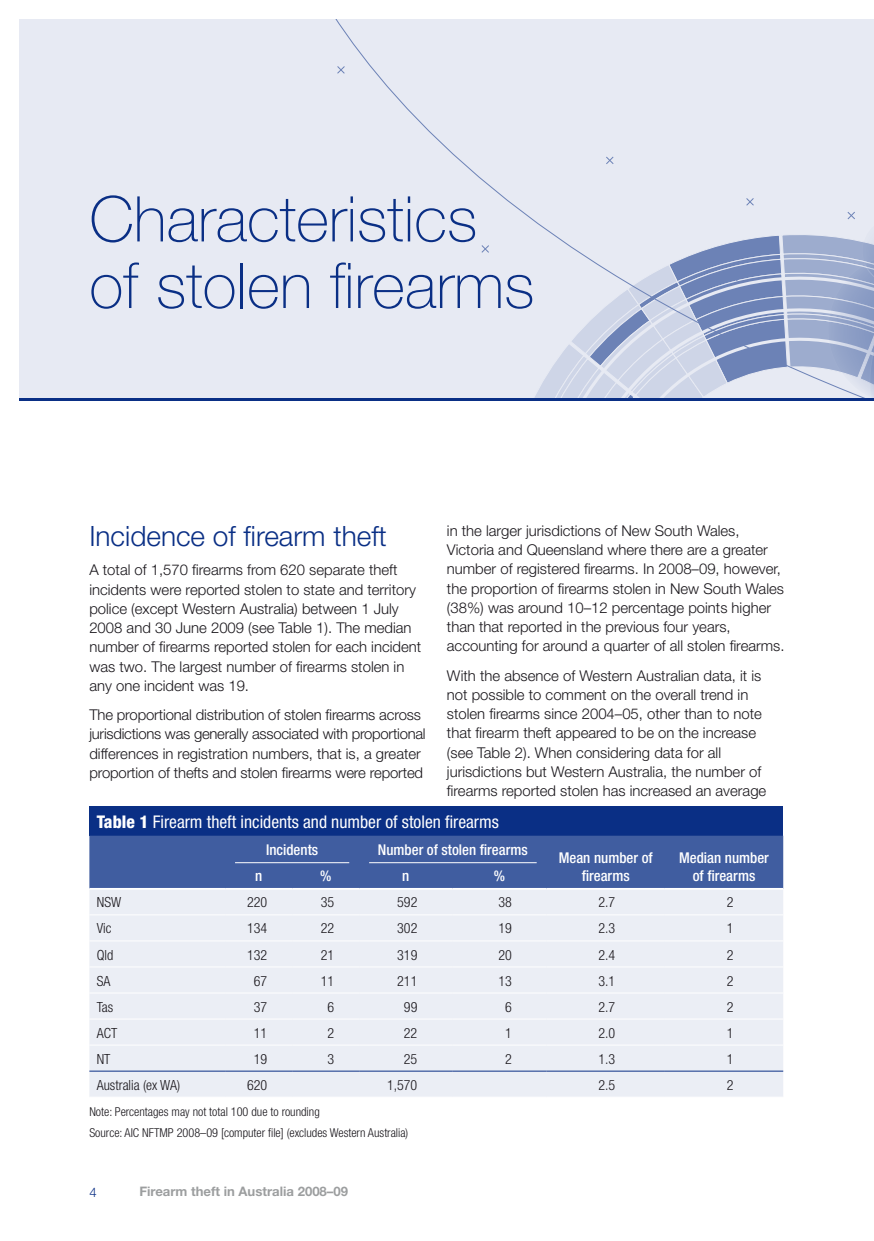
<style>
.page{position:relative;width:874px;height:1241px;background:#fff}
.page>*{position:absolute;margin:0;border:0;box-sizing:border-box;transform-origin:0 0}
.t1{font:100 63px/66.5px "Helvetica Neue LT";color:#0a2f85}
.t2{font:300 28px "Helvetica Neue LT";color:#0a2f85}
.t3{font:condensed 17.5px "Helvetica Neue LT";color:#fff}
.t4{font:300 14.88px/19.2px "Helvetica Neue LT";color:#1a171c}
.t5{font:500 condensed 14.88px/18.4px "Helvetica Neue LT";color:#fff;text-align:center}
.t6{font:300 condensed 14px "Helvetica Neue LT";color:#1a171c}
.t7{font:700 13.12px "Helvetica Neue LT";color:#9c9e9f}
.t8{font:300 13.12px "Helvetica Neue LT";color:#0a2f85}
.t9{font:300 condensed 12.25px/20.7px "Helvetica Neue LT";color:#1a171c}
.s1{font-weight:800}
</style>
<div class="page">
<div style="left:20px;top:20px;width:853px;height:378px;background:#e7eaf3"></div>
<svg style="left:337px;top:66px;width:8px;height:8px"></svg>
<svg style="left:481px;top:245px;width:8px;height:8px"></svg>
<svg style="left:606px;top:156px;width:7px;height:8px"></svg>
<svg style="left:528px;top:198px;width:345px;height:200px"></svg>
<hr style="left:20px;top:398px;width:853px;height:2px;background:#0a2f85">
<div style="left:89px;top:806px;width:693px;height:29px;background:#0a2f85"></div>
<div style="left:89px;top:835px;width:693px;height:52px;background:#405da0"></div>
<div style="left:89px;top:890px;width:693px;height:206px;background:#ebeef5"></div>
<hr style="left:89px;top:914px;width:136px;height:1px;background:#fff">
<hr style="left:225px;top:914px;width:67px;height:1px;background:#fff">
<hr style="left:292px;top:914px;width:67px;height:1px;background:#fff">
<hr style="left:359px;top:914px;width:93px;height:1px;background:#fff">
<hr style="left:452px;top:914px;width:94px;height:1px;background:#fff">
<hr style="left:546px;top:914px;width:118px;height:1px;background:#fff">
<hr style="left:664px;top:914px;width:118px;height:1px;background:#fff">
<hr style="left:89px;top:940px;width:136px;height:1px;background:#fff">
<hr style="left:225px;top:940px;width:67px;height:1px;background:#fff">
<hr style="left:292px;top:940px;width:67px;height:1px;background:#fff">
<hr style="left:359px;top:940px;width:93px;height:1px;background:#fff">
<hr style="left:452px;top:940px;width:94px;height:1px;background:#fff">
<hr style="left:546px;top:940px;width:118px;height:1px;background:#fff">
<hr style="left:664px;top:940px;width:118px;height:1px;background:#fff">
<hr style="left:89px;top:966px;width:136px;height:1px;background:#fff">
<hr style="left:225px;top:966px;width:67px;height:1px;background:#fff">
<hr style="left:292px;top:966px;width:67px;height:1px;background:#fff">
<hr style="left:359px;top:966px;width:93px;height:1px;background:#fff">
<hr style="left:452px;top:966px;width:94px;height:1px;background:#fff">
<hr style="left:546px;top:966px;width:118px;height:1px;background:#fff">
<hr style="left:664px;top:966px;width:118px;height:1px;background:#fff">
<hr style="left:89px;top:992px;width:136px;height:1px;background:#fff">
<hr style="left:225px;top:992px;width:67px;height:1px;background:#fff">
<hr style="left:292px;top:992px;width:67px;height:1px;background:#fff">
<hr style="left:359px;top:992px;width:93px;height:1px;background:#fff">
<hr style="left:452px;top:992px;width:94px;height:1px;background:#fff">
<hr style="left:546px;top:992px;width:118px;height:1px;background:#fff">
<hr style="left:664px;top:992px;width:118px;height:1px;background:#fff">
<hr style="left:89px;top:1018px;width:136px;height:1px;background:#fff">
<hr style="left:225px;top:1018px;width:67px;height:1px;background:#fff">
<hr style="left:292px;top:1018px;width:67px;height:1px;background:#fff">
<hr style="left:359px;top:1018px;width:93px;height:1px;background:#fff">
<hr style="left:452px;top:1018px;width:94px;height:1px;background:#fff">
<hr style="left:546px;top:1018px;width:118px;height:1px;background:#fff">
<hr style="left:664px;top:1018px;width:118px;height:1px;background:#fff">
<hr style="left:89px;top:1044px;width:136px;height:1px;background:#fff">
<hr style="left:225px;top:1044px;width:67px;height:1px;background:#fff">
<hr style="left:292px;top:1044px;width:67px;height:1px;background:#fff">
<hr style="left:359px;top:1044px;width:93px;height:1px;background:#fff">
<hr style="left:452px;top:1044px;width:94px;height:1px;background:#fff">
<hr style="left:546px;top:1044px;width:118px;height:1px;background:#fff">
<hr style="left:664px;top:1044px;width:118px;height:1px;background:#fff">
<hr style="left:89px;top:1070px;width:136px;height:1px;background:#0a2f85">
<hr style="left:225px;top:1070px;width:67px;height:1px;background:#0a2f85">
<hr style="left:292px;top:1070px;width:67px;height:1px;background:#0a2f85">
<hr style="left:359px;top:1070px;width:93px;height:1px;background:#0a2f85">
<hr style="left:452px;top:1070px;width:94px;height:1px;background:#0a2f85">
<hr style="left:546px;top:1070px;width:118px;height:1px;background:#0a2f85">
<hr style="left:664px;top:1070px;width:118px;height:1px;background:#0a2f85">
<hr style="left:235px;top:862px;width:114px;height:1px;background:#fff">
<hr style="left:369px;top:862px;width:167px;height:1px;background:#fff">
<h1 class="t1" style="left:89px;top:186px;width:446px">Characteristics of stolen firearms</h1>
<p class="t4" style="left:446px;top:520px;width:339px">in the larger jurisdictions of New South Wales, Victoria and Queensland where there are a greater number of registered firearms. In 2008–09, however, the proportion of firearms stolen in New South Wales (38%) was around 10–12 percentage points higher than that reported in the previous four years, accounting for around a quarter of all stolen firearms.</p>
<p class="t4" style="left:446px;top:665px;width:321px">With the absence of Western Australian data, it is not possible to comment on the overall trend in stolen firearms since 2004–05, other than to note that firearm theft appeared to be on the increase (see Table 2). When considering data for all jurisdictions but Western Australia, the number of firearms reported stolen has increased an average</p>
<p class="t3" style="left:97px;top:811px;width:403px"><span class="s1">Table 1</span> Firearm theft incidents and number of stolen firearms</p>
<p class="t5" style="left:266px;top:840px;width:54px">Incidents</p>
<p class="t5" style="left:378px;top:840px;width:151px">Number of stolen firearms</p>
<p class="t5" style="left:558px;top:848px;width:95px">Mean number of firearms</p>
<p class="t5" style="left:678px;top:848px;width:91px">Median number</p>
<h2 class="t2" style="left:89px;top:519px;width:299px">Incidence of firearm theft</h2>
<p class="t4" style="left:89px;top:560px;width:333px">A total of 1,570 firearms from 620 separate theft incidents were reported stolen to state and territory police (except Western Australia) between 1 July 2008 and 30 June 2009 (see Table 1). The median number of firearms reported stolen for each incident was two. The largest number of firearms stolen in any one incident was 19.</p>
<p class="t4" style="left:89px;top:704px;width:337px">The proportional distribution of stolen firearms across jurisdictions was generally associated with proportional differences in registration numbers, that is, a greater proportion of thefts and stolen firearms were reported</p>
<p class="t5" style="left:255px;top:866px;width:9px">n</p>
<p class="t5" style="left:320px;top:866px;width:13px">%</p>
<p class="t5" style="left:402px;top:866px;width:9px">n</p>
<p class="t5" style="left:493px;top:866px;width:13px">%</p>
<p class="t5" style="left:692px;top:866px;width:64px">of firearms</p>
<p class="t6" style="left:97px;top:894px;width:26px">NSW</p>
<p class="t6" style="left:247px;top:894px;width:22px">220</p>
<p class="t6" style="left:321px;top:894px;width:15px">35</p>
<p class="t6" style="left:397px;top:894px;width:22px">592</p>
<p class="t6" style="left:498px;top:894px;width:15px">38</p>
<p class="t6" style="left:598px;top:894px;width:18px">2.7</p>
<p class="t6" style="left:726px;top:894px;width:8px">2</p>
<p class="t6" style="left:97px;top:920px;width:16px">Vic</p>
<p class="t6" style="left:247px;top:920px;width:22px">134</p>
<p class="t6" style="left:321px;top:920px;width:15px">22</p>
<p class="t6" style="left:397px;top:920px;width:22px">302</p>
<p class="t6" style="left:498px;top:920px;width:15px">19</p>
<p class="t6" style="left:598px;top:920px;width:18px">2.3</p>
<p class="t6" style="left:726px;top:920px;width:8px">1</p>
<p class="t6" style="left:97px;top:946px;width:18px">Qld</p>
<p class="t6" style="left:247px;top:946px;width:22px">132</p>
<p class="t6" style="left:321px;top:946px;width:15px">21</p>
<p class="t6" style="left:397px;top:946px;width:22px">319</p>
<p class="t6" style="left:498px;top:946px;width:15px">20</p>
<p class="t6" style="left:598px;top:946px;width:18px">2.4</p>
<p class="t6" style="left:726px;top:946px;width:8px">2</p>
<p class="t6" style="left:97px;top:972px;width:15px">SA</p>
<p class="t6" style="left:254px;top:972px;width:15px">67</p>
<p class="t6" style="left:321px;top:972px;width:15px">11</p>
<p class="t6" style="left:397px;top:972px;width:22px">211</p>
<p class="t6" style="left:498px;top:972px;width:15px">13</p>
<p class="t6" style="left:598px;top:972px;width:18px">3.1</p>
<p class="t6" style="left:726px;top:972px;width:8px">2</p>
<p class="t6" style="left:97px;top:998px;width:18px">Tas</p>
<p class="t6" style="left:254px;top:998px;width:15px">37</p>
<p class="t6" style="left:327px;top:998px;width:8px">6</p>
<p class="t6" style="left:404px;top:998px;width:15px">99</p>
<p class="t6" style="left:505px;top:998px;width:8px">6</p>
<p class="t6" style="left:598px;top:998px;width:18px">2.7</p>
<p class="t6" style="left:726px;top:998px;width:8px">2</p>
<p class="t6" style="left:97px;top:1024px;width:22px">ACT</p>
<p class="t6" style="left:254px;top:1024px;width:15px">11</p>
<p class="t6" style="left:327px;top:1024px;width:8px">2</p>
<p class="t6" style="left:404px;top:1024px;width:15px">22</p>
<p class="t6" style="left:505px;top:1024px;width:8px">1</p>
<p class="t6" style="left:598px;top:1024px;width:18px">2.0</p>
<p class="t6" style="left:726px;top:1024px;width:8px">1</p>
<p class="t6" style="left:97px;top:1050px;width:15px">NT</p>
<p class="t6" style="left:254px;top:1050px;width:15px">19</p>
<p class="t6" style="left:327px;top:1050px;width:8px">3</p>
<p class="t6" style="left:403px;top:1050px;width:15px">25</p>
<p class="t6" style="left:504px;top:1050px;width:8px">2</p>
<p class="t6" style="left:598px;top:1050px;width:18px">1.3</p>
<p class="t6" style="left:726px;top:1050px;width:8px">1</p>
<p class="t6" style="left:97px;top:1076px;width:85px">Australia (ex WA)</p>
<p class="t6" style="left:247px;top:1076px;width:22px">620</p>
<p class="t6" style="left:387px;top:1076px;width:32px">1,570</p>
<p class="t6" style="left:598px;top:1076px;width:18px">2.5</p>
<p class="t6" style="left:726px;top:1076px;width:8px">2</p>
<p class="t9" style="left:89px;top:1101px;width:320px">Note: Percentages may not total 100 due to rounding<br>Source: AIC NFTMP 2008–09 [computer file] (excludes Western Australia)</p>
<p class="t8" style="left:89px;top:1183px;width:9px">4</p>
<p class="t7" style="left:139px;top:1183px;width:210px">Firearm theft in Australia 2008–09</p>
</div>
